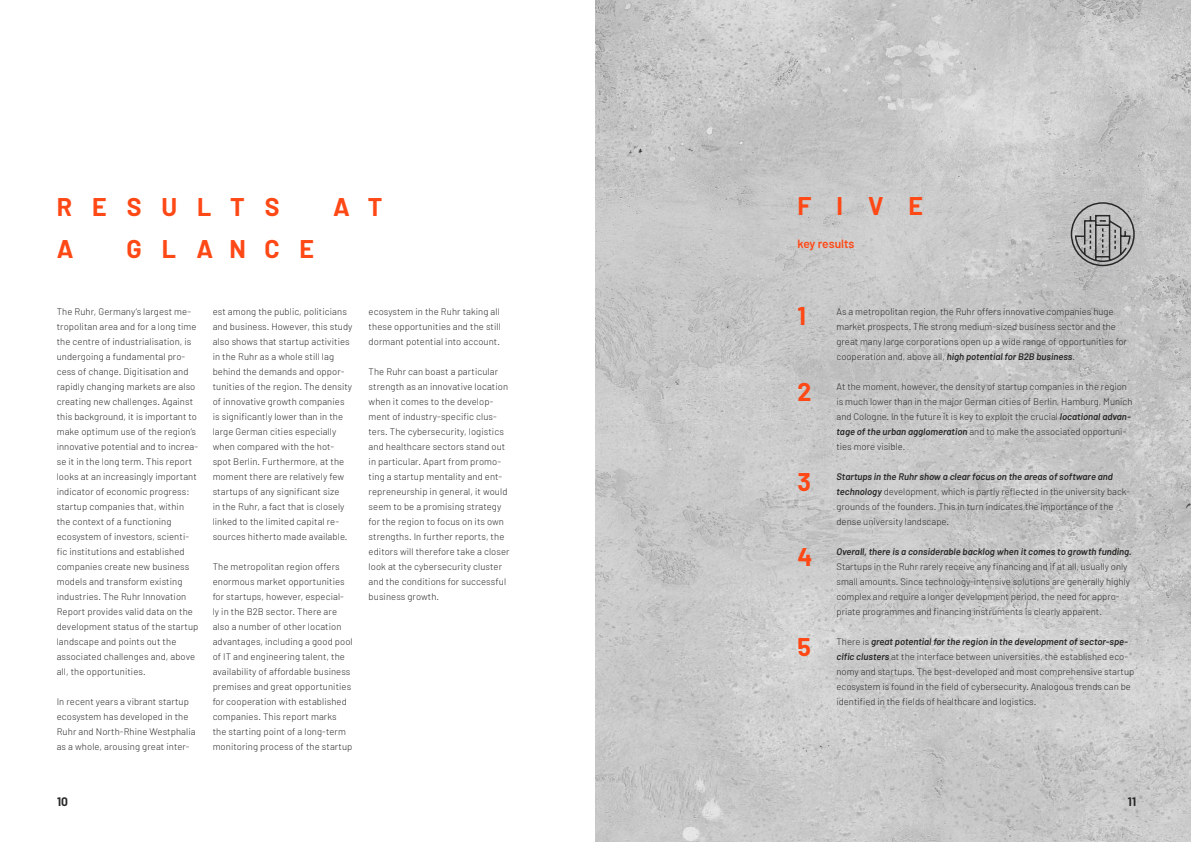
<style>
.page{position:relative;width:1191px;height:842px;background:#fff}
.page>*{position:absolute;margin:0;border:0;box-sizing:border-box;transform-origin:0 0}
.t1{font:700 25px "Barlow";letter-spacing:.8em;color:#fe4815}
.t2{font:600 12px "Barlow";color:#fe4815}
.t3{font:700 12px "Barlow";color:#282827}
.t4{font:300 9.5px/15px "Barlow";letter-spacing:.01em;color:#282827}
.t5{font:italic 600 9.5px "Barlow";color:#282827}
.s1{font-weight:600;font-style:italic}
</style>
<div class="page">
<img style="left:595px;top:0;width:596px;height:842px">
<svg style="left:1070px;top:201px;width:65px;height:66px;background:#a2a2a2"></svg>
<h1 class="t1" style="left:57px;top:191px;width:224px">RESULTS</h1>
<h1 class="t1" style="left:333px;top:191px;width:51px">A T</h1>
<h1 class="t1" style="left:57px;top:233px;width:18px">A</h1>
<h1 class="t1" style="left:126px;top:233px;width:189px">GLANCE</h1>
<p class="t4" style="left:57px;top:304px;width:143px">The Ruhr, Germany‘s largest me&shy;tropolitan area and for a long time the centre of industrialisation, is undergoing a fundamental pro&shy;cess of change. Digitisation and rapidly changing markets are also creating new challenges. Against this background, it is important to make optimum use of the region‘s innovative potential and to increa&shy;se it in the long term. This report looks at an increasingly important indicator of economic progress: startup companies that, within the context of a functioning ecosystem of investors, scienti&shy;fic institutions and established companies create new business models and transform existing industries. The Ruhr Innovation<br>Report provides valid data on the development status of the startup landscape and points out the associated challenges and, above all, the opportunities.</p>
<p class="t4" style="left:57px;top:694px;width:140px">In recent years a vibrant startup ecosystem has developed in the<br>Ruhr and North-Rhine Westphalia as a whole, arousing great inter-</p>
<p class="t4" style="left:213px;top:304px;width:141px">est among the public, politicians and business. However, this study also shows that startup activities in the Ruhr as a whole still lag behind the demands and oppor&shy;tunities of the region. The density of innovative growth companies is significantly lower than in the large German cities especially when compared with the hot&shy;spot Berlin. Furthermore, at the moment there are relatively few startups of any significant size<br>in the Ruhr, a fact that is closely linked to the limited capital re&shy;sources hitherto made available.</p>
<p class="t4" style="left:213px;top:559px;width:142px">The metropolitan region offers enormous market opportunities for startups, however, especial&shy;ly in the B2B sector. There are also a number of other location advantages, including a good pool of IT and engineering talent, the availability of affordable business premises and great opportunities for cooperation with established companies. This report marks the starting point of a long-term monitoring process of the startup</p>
<p class="t4" style="left:369px;top:304px;width:134px;text-align:justify">ecosystem in the Ruhr taking all these opportunities and the still dormant potential into account.</p>
<p class="t4" style="left:369px;top:364px;width:143px">The Ruhr can boast a particular strength as an innovative location when it comes to the develop&shy;ment of industry-specific clus&shy;ters. The cybersecurity, logistics and healthcare sectors stand out in particular. Apart from promo&shy;ting a startup mentality and ent&shy;repreneurship in general, it would seem to be a promising strategy for the region to focus on its own strengths. In further reports, the editors will therefore take a closer look at the cybersecurity cluster and the conditions for successful business growth.</p>
<p class="t3" style="left:57px;top:794px;width:12px">10</p>
<h1 class="t1" style="left:797px;top:190px;width:127px">FIVE</h1>
<p class="t2" style="left:797px;top:236px;width:58px">key results</p>
<h1 class="t1" style="left:797px;top:300px;width:10px">1</h1>
<h1 class="t1" style="left:797px;top:376px;width:15px">2</h1>
<h1 class="t1" style="left:797px;top:466px;width:15px">3</h1>
<h1 class="t1" style="left:797px;top:541px;width:17px">4</h1>
<h1 class="t1" style="left:797px;top:631px;width:15px">5</h1>
<p class="t4" style="left:836px;top:304px;width:292px">As a metropolitan region, the Ruhr offers innovative companies huge market prospects. The strong medium-sized business sector and the great many large corporations open up a wide range of opportunities for cooperation and, above all, <span class="s1">high potential for B2B business</span>.</p>
<p class="t4" style="left:836px;top:379px;width:297px">At the moment, however, the density of startup companies in the region is much lower than in the major German cities of Berlin, Hamburg, Munich and Cologne. In the future it is key to exploit the crucial <span class="s1">locational advan&shy;tage of the urban agglomeration</span> and to make the associated opportuni&shy;ties more visible.</p>
<p class="t4" style="left:836px;top:469px;width:295px"><span class="s1">Startups in the Ruhr show a clear focus on the areas of software and technology</span> development, which is partly reflected in the university back&shy;grounds of the founders. This in turn indicates the importance of the dense university landscape.</p>
<p class="t5" style="left:836px;top:545px;width:297px">Overall, there is a considerable backlog when it comes to growth funding.</p>
<p class="t4" style="left:836px;top:559px;width:295px">Startups in the Ruhr rarely receive any financing and if at all, usually only small amounts. Since technology-intensive solutions are generally highly complex and require a longer development period, the need for appro&shy;priate programmes and financing instruments is clearly apparent.</p>
<p class="t4" style="left:836px;top:634px;width:299px">There is <span class="s1">great potential for the region in the development of sector-spe&shy;cific clusters</span> at the interface between universities, the established eco&shy;nomy and startups. The best-developed and most comprehensive startup ecosystem is found in the field of cybersecurity. Analogous trends can be identified in the fields of healthcare and logistics.</p>
<p class="t3" style="left:1127px;top:794px;width:10px">11</p>
</div>
